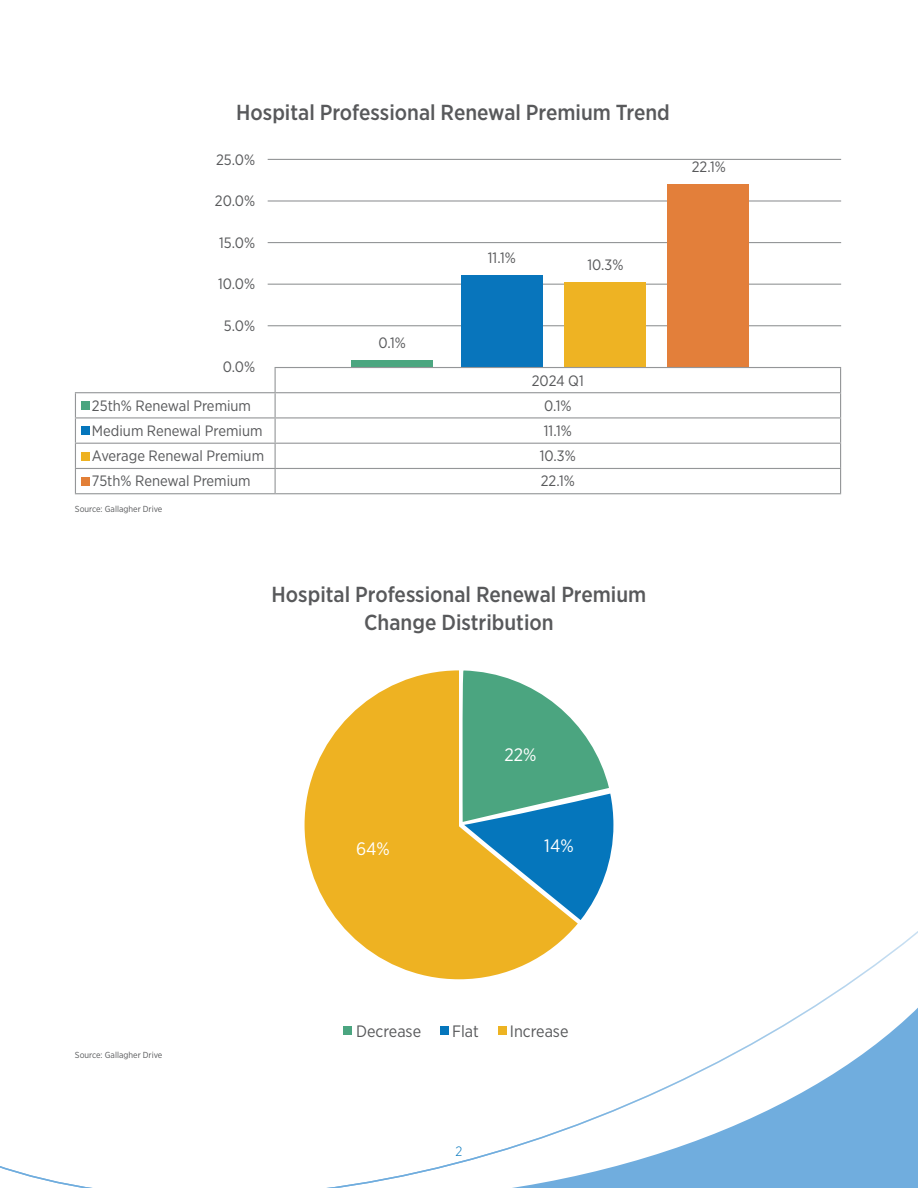
<style>
.page{position:relative;width:918px;height:1188px;background:#fff}
.page>*{position:absolute;margin:0;border:0;box-sizing:border-box;transform-origin:0 0}
.t1{font:500 21.75px/28.5px "Gotham Narrow";color:#58595b;text-align:center}
.t2{font:18px "Gotham Narrow";color:#fff}
.t3{font:16.5px "Gotham Narrow";color:#58595b}
.t4{font:15px "Gotham Narrow";color:#58595b}
.t5{font:300 13.5px "Gotham Narrow";color:#0075bc}
.t6{font:8.7px "Gotham Narrow";color:#58595b}
</style>
<div class="page">
<svg style="left:0;top:815px;width:918px;height:373px"></svg>
<hr style="left:268px;top:159px;width:573px;height:1px;background:#949698">
<hr style="left:268px;top:242px;width:573px;height:1px;background:#949698">
<hr style="left:268px;top:325px;width:573px;height:1px;background:#949698">
<hr style="left:268px;top:200px;width:573px;height:2px;background:#949698">
<hr style="left:268px;top:284px;width:573px;height:1px;background:#949698">
<div style="left:668px;top:185px;width:81px;height:183px;background:#e37f3a"></div>
<div style="left:565px;top:282px;width:81px;height:86px;background:#eeb323"></div>
<div style="left:461px;top:275px;width:81px;height:92px;background:#0875bc"></div>
<div style="left:351px;top:361px;width:81px;height:7px;background:#4ba680"></div>
<hr style="left:275px;top:367px;width:566px;height:1px;background:#949698">
<hr style="left:75px;top:392px;width:200px;height:1px;background:#949698">
<hr style="left:275px;top:392px;width:566px;height:1px;background:#949698">
<hr style="left:75px;top:417px;width:200px;height:1px;background:#949698">
<hr style="left:275px;top:417px;width:566px;height:1px;background:#949698">
<hr style="left:75px;top:443px;width:200px;height:1px;background:#949698">
<hr style="left:275px;top:443px;width:566px;height:1px;background:#949698">
<hr style="left:75px;top:468px;width:200px;height:1px;background:#949698">
<svg style="left:75px;top:393px;width:1px;height:100px"></svg>
<hr style="left:275px;top:468px;width:566px;height:1px;background:#949698">
<svg style="left:275px;top:368px;width:1px;height:125px"></svg>
<svg style="left:840px;top:368px;width:1px;height:125px"></svg>
<hr style="left:75px;top:493px;width:200px;height:1px;background:#949698">
<hr style="left:275px;top:493px;width:566px;height:1px;background:#949698">
<div style="left:81px;top:401px;width:8px;height:8px;background:#4ba580"></div>
<div style="left:81px;top:427px;width:8px;height:8px;background:#0576bc"></div>
<div style="left:81px;top:452px;width:8px;height:9px;background:#eeb222"></div>
<div style="left:81px;top:477px;width:8px;height:8px;background:#e27f37"></div>
<svg style="left:305px;top:670px;width:273px;height:309px;fill:#eeb222"></svg>
<svg style="left:462px;top:670px;width:151px;height:250px"></svg>
<div style="left:343px;top:1027px;width:9px;height:8px;background:#4ba580"></div>
<div style="left:440px;top:1027px;width:8px;height:8px;background:#0576bc"></div>
<div style="left:498px;top:1027px;width:8px;height:8px;background:#edb322"></div>
<h1 class="t1" style="left:236px;top:98px;width:435px">Hospital Professional Renewal Premium Trend</h1>
<p class="t4" style="left:216px;top:150px;width:41px">25.0%</p>
<p class="t4" style="left:215px;top:191px;width:42px">20.0%</p>
<p class="t4" style="left:219px;top:233px;width:38px">15.0%</p>
<p class="t4" style="left:218px;top:274px;width:39px">10.0%</p>
<p class="t4" style="left:224px;top:316px;width:33px">5.0%</p>
<p class="t4" style="left:223px;top:357px;width:34px">0.0%</p>
<p class="t4" style="left:488px;top:249px;width:30px">11.1%</p>
<p class="t4" style="left:587px;top:255px;width:37px">10.3%</p>
<p class="t4" style="left:378px;top:334px;width:29px">0.1%</p>
<p class="t4" style="left:532px;top:371px;width:53px">2024 Q1</p>
<p class="t4" style="left:92px;top:396px;width:161px">25th% Renewal Premium</p>
<p class="t4" style="left:544px;top:396px;width:29px">0.1%</p>
<p class="t4" style="left:92px;top:421px;width:172px">Medium Renewal Premium</p>
<p class="t4" style="left:544px;top:421px;width:30px">11.1%</p>
<p class="t4" style="left:92px;top:447px;width:174px">Average Renewal Premium</p>
<p class="t4" style="left:540px;top:447px;width:37px">10.3%</p>
<p class="t4" style="left:92px;top:472px;width:160px">75th% Renewal Premium</p>
<p class="t4" style="left:541px;top:472px;width:36px">22.1%</p>
<p class="t6" style="left:75px;top:504px;width:89px">Source: Gallagher Drive</p>
<p class="t4" style="left:692px;top:158px;width:36px">22.1%</p>
<h1 class="t1" style="left:272px;top:580px;width:376px">Hospital Professional Renewal Premium<br>Change Distribution</h1>
<p class="t2" style="left:504px;top:743px;width:33px">22%</p>
<p class="t2" style="left:356px;top:838px;width:35px">64%</p>
<p class="t2" style="left:544px;top:835px;width:31px">14%</p>
<p class="t6" style="left:75px;top:1049px;width:89px">Source: Gallagher Drive</p>
<p class="t3" style="left:356px;top:1021px;width:67px">Decrease</p>
<p class="t3" style="left:452px;top:1021px;width:28px">Flat</p>
<p class="t3" style="left:510px;top:1021px;width:60px">Increase</p>
<p class="t5" style="left:456px;top:1143px;width:8px">2</p>
</div>
